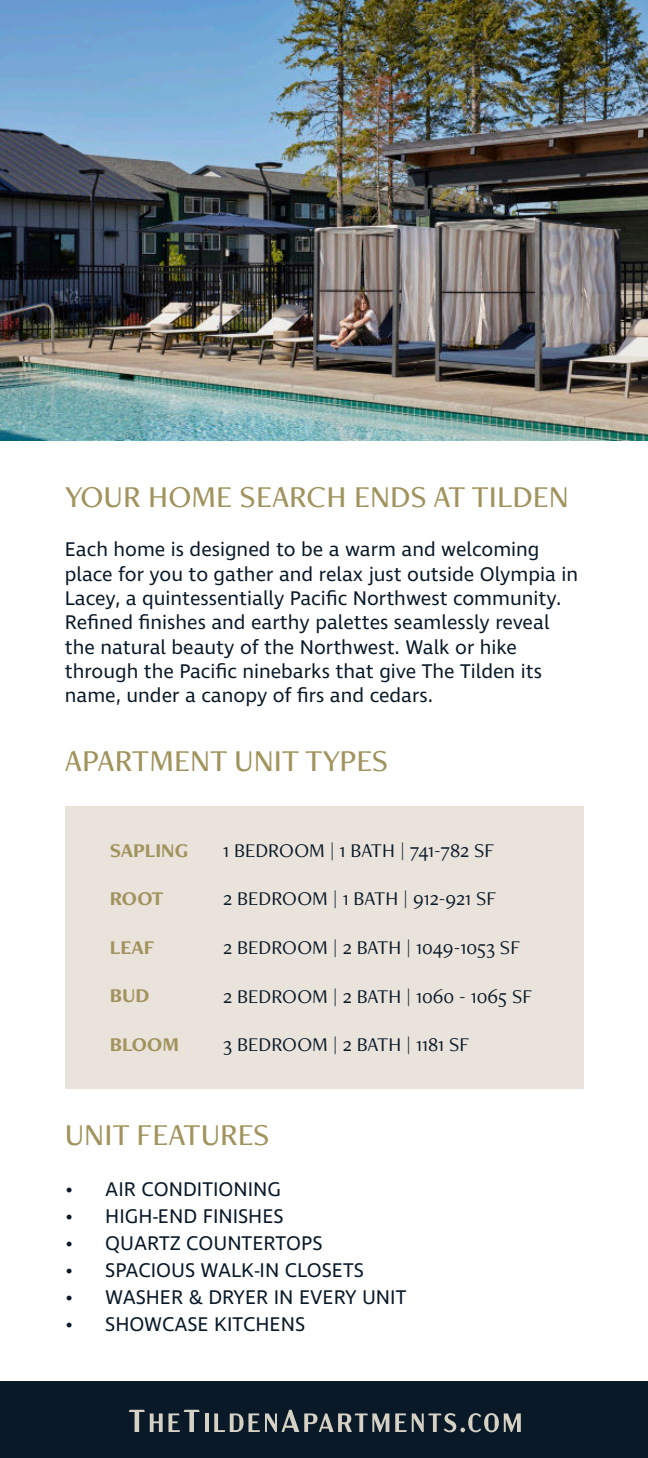
<style>
.page{position:relative;width:648px;height:1458px;background:#fff}
.page>*{position:absolute;margin:0;border:0;box-sizing:border-box;transform-origin:0 0}
.t1{font:500 31.5px "Freight Neo Pro";color:#a0935d}
.t2{font:20.25px/24.3px "Ingra";color:#091928}
.t3{font:20.25px "Freight Neo Pro";color:#091928}
.t4{font:700 20.25px "Freight Neo Pro";color:#a0935d}
</style>
<div class="page">
<div style="left:65px;top:806px;width:518px;height:283px;background:#eae3db"></div>
<img style="left:0;top:0;width:648px;height:441px">
<div style="left:0;top:1382px;width:648px;height:76px;background:#091928"></div>
<svg style="left:129px;top:1410px;width:71px;height:22px"></svg>
<hr style="left:205px;top:1413px;width:3px;height:19px;background:#d5d1c4">
<svg style="left:214px;top:1410px;width:175px;height:22px"></svg>
<svg style="left:395px;top:1413px;width:126px;height:19px"></svg>
<h1 class="t1" style="left:65px;top:477px;width:506px">YOUR HOME SEARCH ENDS AT TILDEN</h1>
<p class="t2" style="left:65px;top:539px;width:515px">Each home is designed to be a warm and welcoming place for you to gather and relax just outside Olympia in Lacey, a quintessentially Pacific Northwest community.<br>Refined finishes and earthy palettes seamlessly reveal the natural beauty of the Northwest. Walk or hike through the Pacific ninebarks that give The Tilden its name, under a canopy of firs and cedars.</p>
<h1 class="t1" style="left:65px;top:742px;width:325px">APARTMENT UNIT TYPES</h1>
<p class="t4" style="left:110px;top:838px;width:80px">SAPLING</p>
<p class="t4" style="left:110px;top:886px;width:56px">ROOT</p>
<p class="t4" style="left:110px;top:935px;width:47px">LEAF</p>
<p class="t4" style="left:110px;top:984px;width:41px">BUD</p>
<p class="t4" style="left:110px;top:1032px;width:71px">BLOOM</p>
<p class="t3" style="left:223px;top:842px;width:273px">1 BEDROOM | 1 BATH | 741-782 SF</p>
<p class="t3" style="left:223px;top:891px;width:275px">2 BEDROOM | 1 BATH | 912-921 SF</p>
<p class="t3" style="left:223px;top:939px;width:299px">2 BEDROOM | 2 BATH | 1049-1053 SF</p>
<p class="t3" style="left:223px;top:988px;width:311px">2 BEDROOM | 2 BATH | 1060 - 1065 SF</p>
<p class="t3" style="left:223px;top:1037px;width:248px">3 BEDROOM | 2 BATH | 1181 SF</p>
<h1 class="t1" style="left:65px;top:1116px;width:206px">UNIT FEATURES</h1>
<p class="t2" style="left:65px;top:1178px;width:218px">• AIR CONDITIONING</p>
<p class="t2" style="left:65px;top:1205px;width:220px">• HIGH-END FINISHES</p>
<p class="t2" style="left:65px;top:1232px;width:259px">• QUARTZ COUNTERTOPS</p>
<p class="t2" style="left:65px;top:1259px;width:301px">• SPACIOUS WALK-IN CLOSETS</p>
<p class="t2" style="left:65px;top:1286px;width:343px">• WASHER &amp; DRYER IN EVERY UNIT</p>
<p class="t2" style="left:65px;top:1313px;width:242px">• SHOWCASE KITCHENS</p>
</div>
